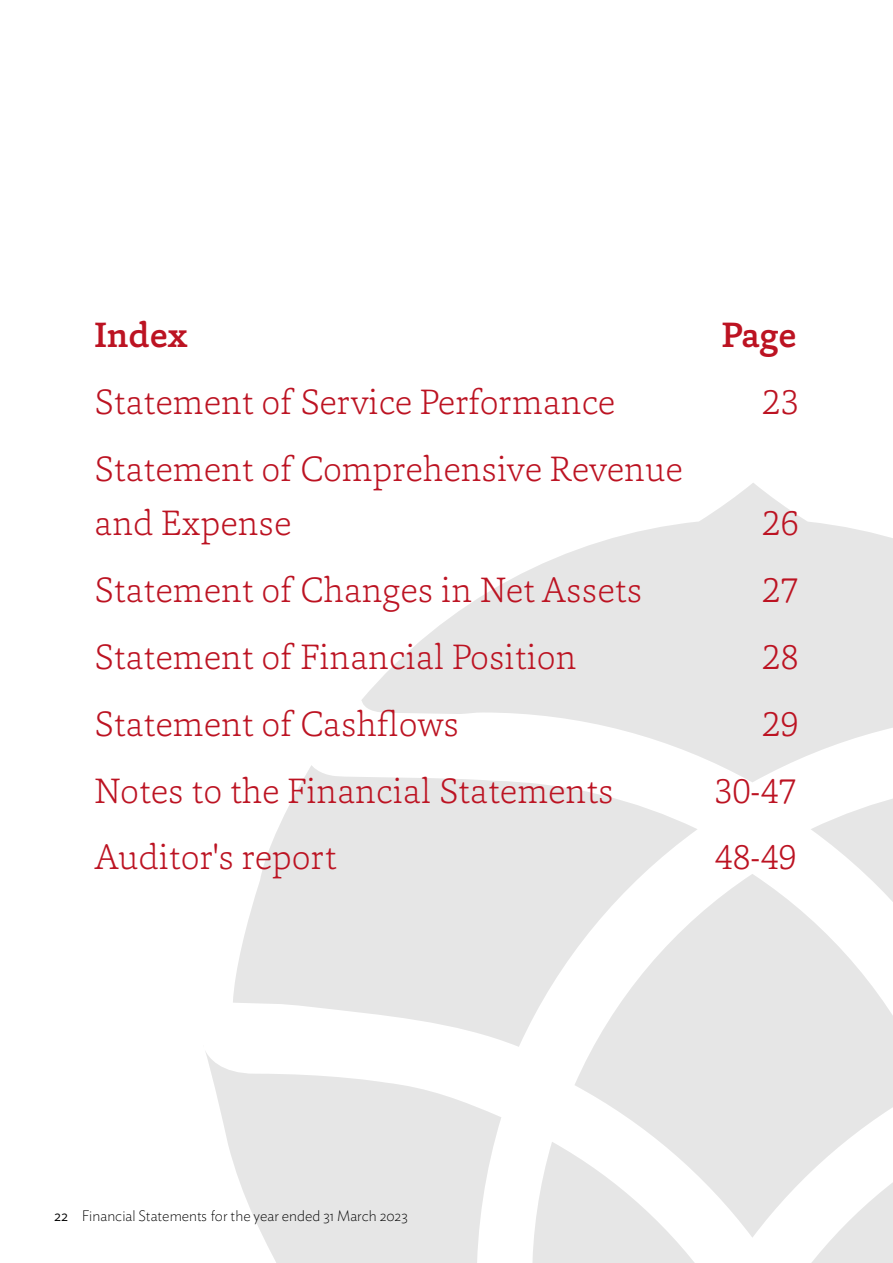
<style>
.page{position:relative;width:893px;height:1263px;background:#fff}
.page>*{position:absolute;margin:0;border:0;box-sizing:border-box;transform-origin:0 0}
.t1{font:200 36px/54px "Capita";color:#bc1322}
.t2{font:500 36px "Capita";color:#bc1322}
.t3{font:200 15px "Ideal Sans";color:#000}
.s1{font-weight:300}
</style>
<div class="page">
<svg style="left:361px;top:483px;width:532px;height:299px;fill:#e6e6e6"></svg>
<svg style="left:575px;top:874px;width:318px;height:363px;background:#e9e9e9"></svg>
<svg style="left:790px;top:1142px;width:103px;height:121px"></svg>
<svg style="left:532px;top:1142px;width:184px;height:121px"></svg>
<svg style="left:205px;top:1051px;width:296px;height:212px;fill:#e6e6e6"></svg>
<svg style="left:233px;top:765px;width:465px;height:282px;fill:#e6e6e6"></svg>
<svg style="left:810px;top:765px;width:83px;height:282px"></svg>
<p class="t2" style="left:95px;top:311px;width:95px">Index</p>
<p class="t2" style="left:722px;top:311px;width:76px">Page</p>
<p class="t1" style="left:95px;top:374px;width:522px">Statement of Service Performance</p>
<p class="t1" style="left:762px;top:374px;width:38px">23</p>
<p class="t1" style="left:95px;top:441px;width:590px">Statement of Comprehensive Revenue and Expense</p>
<p class="t1" style="left:762px;top:495px;width:38px">26</p>
<p class="t1" style="left:95px;top:562px;width:549px">Statement of Changes in Net Assets</p>
<p class="t1" style="left:762px;top:562px;width:38px">27</p>
<p class="t1" style="left:95px;top:629px;width:484px">Statement of Financial Position</p>
<p class="t1" style="left:762px;top:629px;width:38px">28</p>
<p class="t1" style="left:95px;top:696px;width:366px">Statement of Cashflows</p>
<p class="t1" style="left:762px;top:696px;width:38px">29</p>
<p class="t1" style="left:95px;top:763px;width:521px">Notes to the Financial Statements</p>
<p class="t1" style="left:714px;top:763px;width:84px">30-47</p>
<p class="t1" style="left:95px;top:829px;width:243px">Auditor's report</p>
<p class="t1" style="left:714px;top:829px;width:84px">48-49</p>
<p class="t3" style="left:54px;top:1204px;width:355px"><span class="s1">22</span> Financial Statements for the year ended 31 March 2023</p>
</div>
